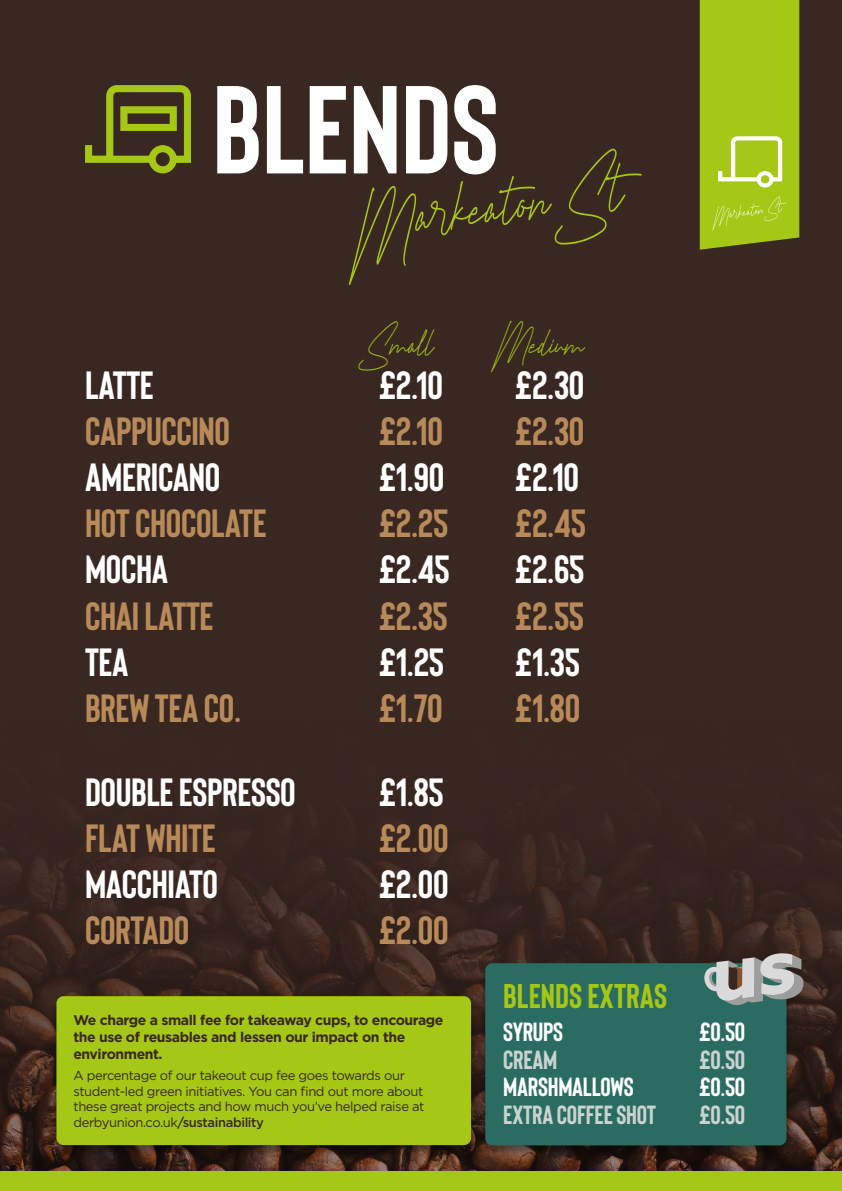
<style>
.page{position:relative;width:842px;height:1191px;background:#392722}
.page>*{position:absolute;margin:0;border:0;box-sizing:border-box;transform-origin:0 0}
.t1{font:700 39.3px "Bison";letter-spacing:-.01em;color:#b88a59}
.t2{font:700 39.3px "Bison";letter-spacing:-.01em;color:#fff}
.t3{font:700 34.3px "Bison";color:#a5c715}
.t4{font:700 26.2px "Bison";letter-spacing:-.01em;color:#cbd3d1}
.t5{font:700 26.2px "Bison";letter-spacing:-.01em;color:#fff}
.t6{font:20px "Braselton Demo";letter-spacing:-.01em;color:#a5c715}
.t7{font:700 14px/16.8px "Gotham";letter-spacing:-.03em;color:#392722}
.t8{font:13px/15.6px "Gotham";letter-spacing:-.03em;color:#392722}
.s1{font-weight:500}
</style>
<div class="page">
<img style="left:0;top:845px;width:842px;height:326px">
<div style="left:479px;top:962px;width:314px;height:195px;background:#000;opacity:.4"></div>
<div style="left:485px;top:963px;width:301px;height:182px;background:#2a6c61;border-radius:7px"></div>
<svg style="left:704px;top:953px;width:99px;height:52px"></svg>
<div style="left:0;top:1171px;width:842px;height:20px;background:#a5c715"></div>
<svg style="left:217px;top:86px;width:42px;height:87px"></svg>
<svg style="left:267px;top:86px;width:36px;height:87px"></svg>
<svg style="left:310px;top:85px;width:332px;height:200px"></svg>
<svg style="left:85px;top:85px;width:106px;height:89px"></svg>
<svg style="left:700px;top:0;width:99px;height:250px;background:#a6c51f"></svg>
<div style="left:50px;top:995px;width:428px;height:162px;background:#000;opacity:.4"></div>
<div style="left:56px;top:996px;width:415px;height:149px;background:#a5c715;border-radius:7px"></div>
<h3 class="t6" style="left:367px;top:334px;width:69px">Small</h3>
<h3 class="t6" style="left:491px;top:334px;width:95px">Medium</h3>
<h1 class="t2" style="left:85px;top:363px;width:71px">LATTE</h1>
<h1 class="t2" style="left:379px;top:363px;width:66px">£2.10</h1>
<h1 class="t2" style="left:515px;top:363px;width:71px">£2.30</h1>
<h1 class="t1" style="left:85px;top:410px;width:146px">CAPPUCCINO</h1>
<h1 class="t1" style="left:379px;top:410px;width:66px">£2.10</h1>
<h1 class="t1" style="left:515px;top:410px;width:71px">£2.30</h1>
<h1 class="t2" style="left:85px;top:456px;width:137px">AMERICANO</h1>
<h1 class="t2" style="left:379px;top:456px;width:67px">£1.90</h1>
<h1 class="t2" style="left:515px;top:456px;width:66px">£2.10</h1>
<h1 class="t1" style="left:85px;top:502px;width:183px">HOT CHOCOLATE</h1>
<h1 class="t1" style="left:379px;top:502px;width:71px">£2.25</h1>
<h1 class="t1" style="left:515px;top:502px;width:73px">£2.45</h1>
<h1 class="t2" style="left:85px;top:548px;width:85px">MOCHA</h1>
<h1 class="t2" style="left:379px;top:548px;width:73px">£2.45</h1>
<h1 class="t2" style="left:515px;top:548px;width:71px">£2.65</h1>
<h1 class="t1" style="left:85px;top:594px;width:130px">CHAI LATTE</h1>
<h1 class="t1" style="left:379px;top:594px;width:71px">£2.35</h1>
<h1 class="t1" style="left:515px;top:594px;width:71px">£2.55</h1>
<h1 class="t2" style="left:85px;top:640px;width:45px">TEA</h1>
<h1 class="t2" style="left:379px;top:640px;width:67px">£1.25</h1>
<h1 class="t2" style="left:515px;top:640px;width:67px">£1.35</h1>
<h1 class="t1" style="left:85px;top:687px;width:158px">BREW TEA CO.</h1>
<h1 class="t1" style="left:379px;top:687px;width:65px">£1.70</h1>
<h1 class="t1" style="left:515px;top:687px;width:67px">£1.80</h1>
<h1 class="t2" style="left:85px;top:770px;width:212px">DOUBLE ESPRESSO</h1>
<h1 class="t2" style="left:379px;top:770px;width:67px">£1.85</h1>
<h1 class="t1" style="left:85px;top:817px;width:132px">FLAT WHITE</h1>
<h1 class="t1" style="left:379px;top:817px;width:71px">£2.00</h1>
<h1 class="t2" style="left:85px;top:863px;width:135px">MACCHIATO</h1>
<h1 class="t2" style="left:379px;top:863px;width:71px">£2.00</h1>
<h1 class="t1" style="left:85px;top:909px;width:106px">CORTADO</h1>
<h1 class="t1" style="left:379px;top:909px;width:71px">£2.00</h1>
<p class="t7" style="left:73px;top:1012px;width:372px">We charge a small fee for takeaway cups, to encourage the use of reusables and lessen our impact on the environment.</p>
<p class="t8" style="left:73px;top:1067px;width:352px">A percentage of our takeout cup fee goes towards our student-led green initiatives. You can find out more about these great projects and how much you’ve helped raise at derbyunion.co.uk<span class="s1">/sustainability</span></p>
<h2 class="t3" style="left:503px;top:977px;width:165px">BLENDS EXTRAS</h2>
<h3 class="t5" style="left:503px;top:1017px;width:62px">SYRUPS</h3>
<h3 class="t5" style="left:699px;top:1017px;width:48px">£0.50</h3>
<h3 class="t4" style="left:503px;top:1045px;width:56px">CREAM</h3>
<h3 class="t4" style="left:699px;top:1045px;width:48px">£0.50</h3>
<h3 class="t5" style="left:503px;top:1073px;width:132px">MARSHMALLOWS</h3>
<h3 class="t5" style="left:699px;top:1073px;width:48px">£0.50</h3>
<h3 class="t4" style="left:503px;top:1100px;width:154px">EXTRA COFFEE SHOT</h3>
<h3 class="t4" style="left:699px;top:1100px;width:48px">£0.50</h3>
</div>
